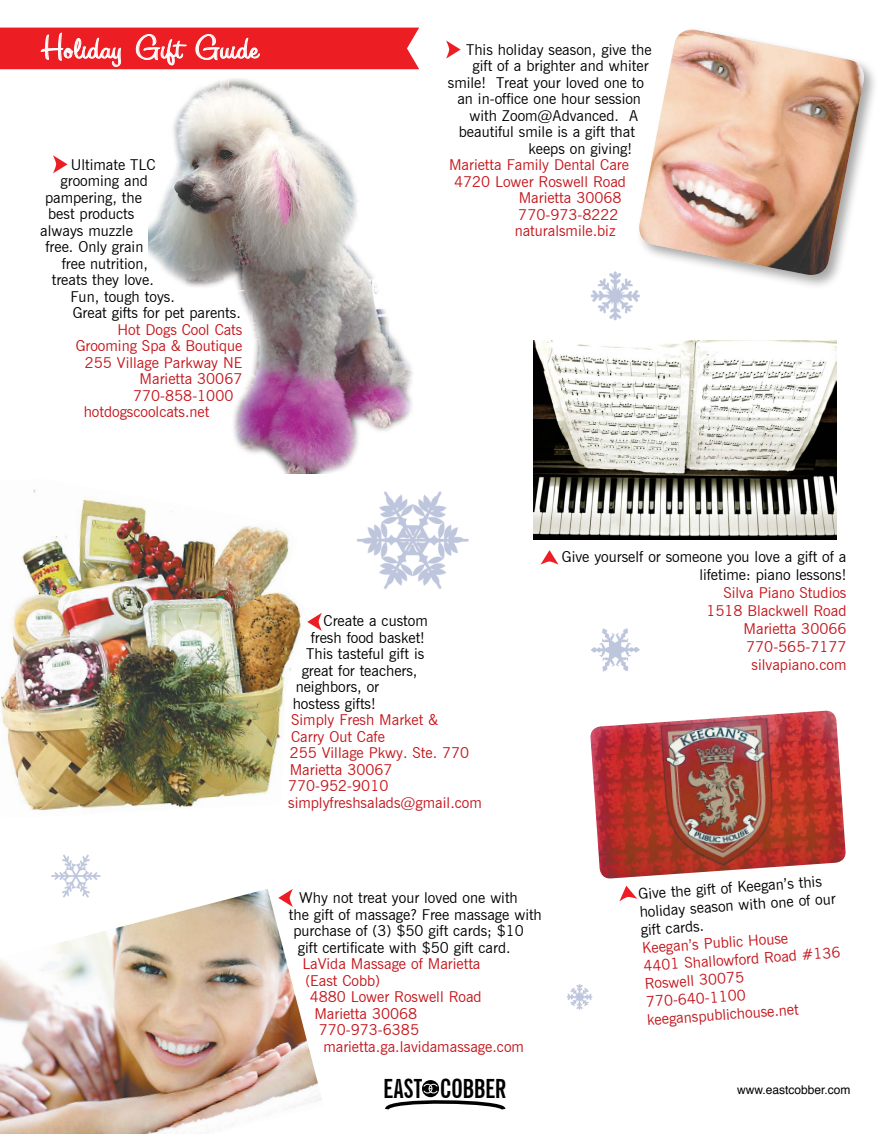
<style>
.page{position:relative;width:891px;height:1134px;background:#fff}
.page>*{position:absolute;margin:0;border:0;box-sizing:border-box;transform-origin:0 0}
.t1{font:33.6px "Sign Painter House Casual";letter-spacing:.02em;color:#fff;scale:1.37 1}
.t2{font:700 extra-condensed 26.55px "News Gothic BT";letter-spacing:-.01em;color:#000}
.t3{font:15px/18px "News Gothic BT";color:#000;text-align:right}
.t4{font:15px/18px "News Gothic BT";color:#c4161c}
.t5{font:12px "Helvetica";color:#000}
</style>
<div class="page">
<svg style="left:422px;top:1080px;width:17px;height:17px"></svg>
<svg style="left:385px;top:1083px;width:121px;height:27px"></svg>
<img style="left:148px;top:78px;width:265px;height:396px">
<div style="left:636px;top:26px;width:243px;height:265px;background:#000;opacity:.35"></div>
<img style="left:637px;top:30px;width:230px;height:248px">
<img style="left:0;top:889px;width:322px;height:245px">
<img style="left:534px;top:341px;width:303px;height:198px">
<img style="left:590px;top:711px;width:256px;height:168px">
<img style="left:591px;top:628px;width:49px;height:44px">
<img style="left:566px;top:984px;width:27px;height:26px">
<img style="left:591px;top:263px;width:57px;height:58px">
<img style="left:42px;top:854px;width:66px;height:56px">
<img style="left:338px;top:472px;width:131px;height:117px">
<svg style="left:0;top:28px;width:419px;height:41px;background:#ee3137"></svg>
<img style="left:1px;top:489px;width:301px;height:322px">
<svg style="left:307px;top:613px;width:15px;height:18px"></svg>
<svg style="left:53px;top:155px;width:15px;height:18px"></svg>
<svg style="left:446px;top:40px;width:15px;height:19px"></svg>
<svg style="left:540px;top:550px;width:19px;height:15px"></svg>
<svg style="left:278px;top:889px;width:15px;height:18px"></svg>
<svg style="left:619px;top:886px;width:18px;height:15px"></svg>
<h1 class="t1" style="left:42px;top:29px;width:159px">Holiday Gift Guide</h1>
<p class="t3" style="left:71px;top:155px;width:86px">Ultimate TLC</p>
<p class="t3" style="left:61px;top:172px;width:89px">grooming and</p>
<p class="t3" style="left:45px;top:188px;width:98px">pampering, the</p>
<p class="t3" style="left:48px;top:205px;width:88px">best products</p>
<p class="t3" style="left:40px;top:221px;width:94px">always muzzle</p>
<p class="t3" style="left:45px;top:238px;width:99px">free. Only grain</p>
<p class="t3" style="left:62px;top:254px;width:88px">free nutrition,</p>
<p class="t3" style="left:52px;top:271px;width:104px">treats they love.</p>
<p class="t3" style="left:71px;top:287px;width:106px">Fun, tough toys.</p>
<p class="t3" style="left:73px;top:304px;width:170px">Great gifts for pet parents.</p>
<p class="t4" style="left:118px;top:320px;width:126px">Hot Dogs Cool Cats</p>
<p class="t4" style="left:76px;top:337px;width:168px">Grooming Spa &amp; Boutique</p>
<p class="t4" style="left:85px;top:353px;width:159px">255 Village Parkway NE</p>
<p class="t4" style="left:140px;top:370px;width:104px">Marietta 30067</p>
<p class="t4" style="left:133px;top:386px;width:102px">770-858-1000</p>
<p class="t4" style="left:84px;top:403px;width:127px">hotdogscoolcats.net</p>
<p class="t3" style="left:466px;top:40px;width:187px">This holiday season, give the</p>
<p class="t3" style="left:473px;top:57px;width:178px">gift of a brighter and whiter</p>
<p class="t3" style="left:448px;top:73px;width:198px">smile! Treat your loved one to</p>
<p class="t3" style="left:457px;top:90px;width:185px">an in-office one hour session</p>
<p class="t3" style="left:469px;top:106px;width:170px">with Zoom@Advanced. A</p>
<p class="t3" style="left:459px;top:123px;width:178px">beautiful smile is a gift that</p>
<p class="t3" style="left:529px;top:139px;width:105px">keeps on giving!</p>
<p class="t4" style="left:449px;top:156px;width:181px">Marietta Family Dental Care</p>
<p class="t4" style="left:454px;top:172px;width:173px">4720 Lower Roswell Road</p>
<p class="t4" style="left:519px;top:189px;width:104px">Marietta 30068</p>
<p class="t4" style="left:518px;top:205px;width:102px">770-973-8222</p>
<p class="t4" style="left:515px;top:222px;width:102px">naturalsmile.biz</p>
<p class="t3" style="left:324px;top:612px;width:106px">Create a custom</p>
<p class="t3" style="left:311px;top:628px;width:116px">fresh food basket!</p>
<p class="t3" style="left:306px;top:645px;width:120px">This tasteful gift is</p>
<p class="t3" style="left:302px;top:661px;width:117px">great for teachers,</p>
<p class="t3" style="left:296px;top:678px;width:85px">neighbors, or</p>
<p class="t3" style="left:293px;top:694px;width:85px">hostess gifts!</p>
<p class="t4" style="left:288px;top:712px;width:195px;line-height:16.5px">Simply Fresh Market &amp;<br>Carry Out Cafe<br>255 Village Pkwy. Ste. 770<br>Marietta 30067<br>770-952-9010 simplyfreshsalads@gmail.com</p>
<p class="t3" style="left:562px;top:548px;width:286px">Give yourself or someone you love a gift of a lifetime: piano lessons!</p>
<p class="t4" style="left:706px;top:584px;width:141px;text-align:right">Silva Piano Studios<br>1518 Blackwell Road<br>Marietta 30066<br>770-565-7177 silvapiano.com</p>
<p class="t3" style="left:299px;top:889px;width:220px">Why not treat your loved one with</p>
<p class="t3" style="left:289px;top:905px;width:255px">the gift of massage? Free massage with</p>
<p class="t3" style="left:293px;top:922px;width:232px">purchase of (3) $50 gift cards; $10</p>
<p class="t3" style="left:298px;top:938px;width:214px">gift certificate with $50 gift card.</p>
<p class="t4" style="left:302px;top:955px;width:180px">LaVida Massage of Marietta</p>
<p class="t4" style="left:305px;top:971px;width:76px">(East Cobb)</p>
<p class="t4" style="left:310px;top:988px;width:173px">4880 Lower Roswell Road</p>
<p class="t4" style="left:314px;top:1004px;width:104px">Marietta 30068</p>
<p class="t4" style="left:319px;top:1021px;width:102px">770-973-6385</p>
<p class="t4" style="left:323px;top:1037px;width:202px">marietta.ga.lavidamassage.com</p>
<p class="t3" style="left:638px;top:885px;width:198px;text-align:left;rotate:-4deg">Give the gift of Keegan’s this holiday season with one of our gift cards.</p>
<p class="t4" style="left:642px;top:939px;width:199px;rotate:-4deg">Keegan’s Public House<br>4401 Shallowford Road #136<br>Roswell 30075<br>770-640-1100 keeganspublichouse.net</p>
<h2 class="t2" style="left:383px;top:1072px;width:125px">EAST COBBER</h2>
<p class="t5" style="left:737px;top:1080px;width:115px">www.eastcobber.com</p>
</div>
